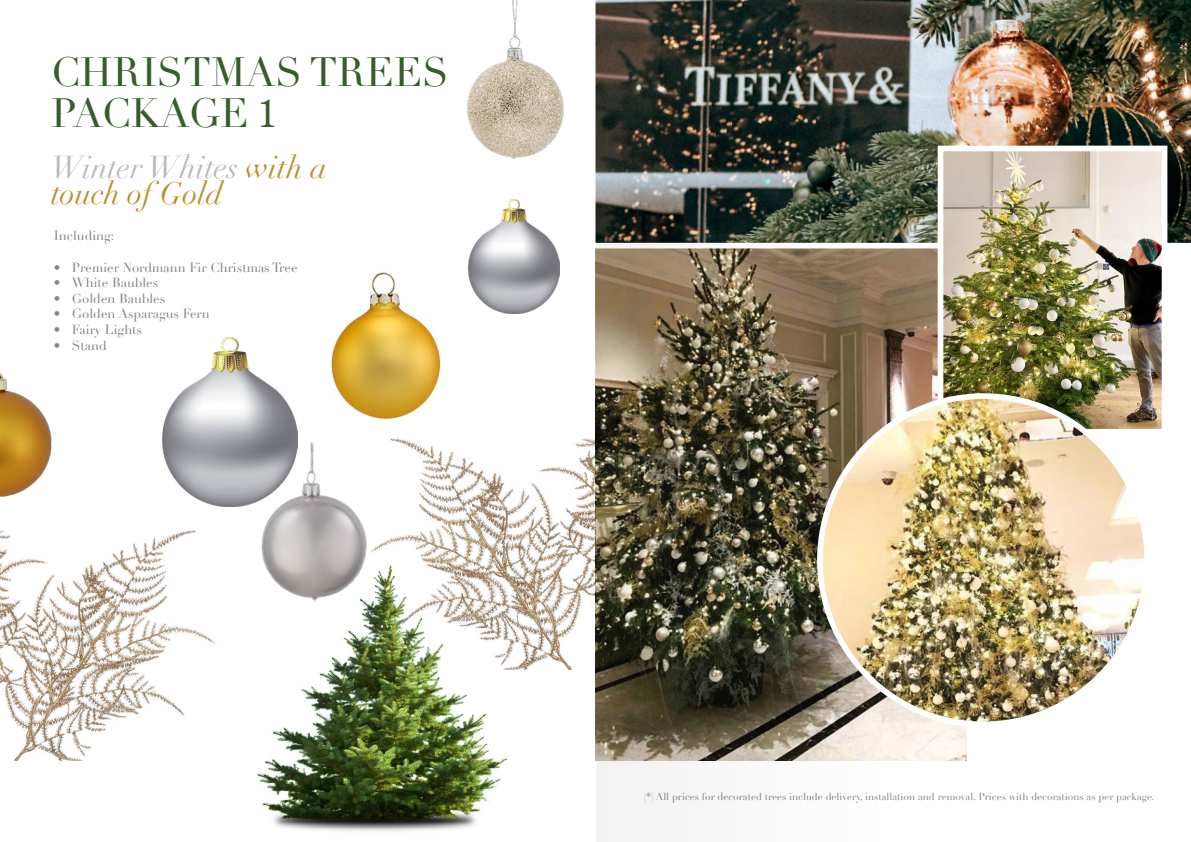
<style>
.page{position:relative;width:1191px;height:842px;background:#fff}
.page>*{position:absolute;margin:0;border:0;box-sizing:border-box;transform-origin:0 0}
.t1{font:40px/41px "Didot";color:#385c2c}
.t2{font:italic 31px/26px "Didot";color:#c08d2c}
.t3{font:13px "Didot";color:#838483}
.t4{font:10px "Didot";color:#838483}
.s1{font-family:"Marion"}
.s2{color:#bcb7b8}
</style>
<div class="page">
<img style="left:595px;top:248px;width:372px;height:512px">
<img style="left:595px;top:0;width:596px;height:248px">
<img style="left:257px;top:607px;width:250px;height:224px">
<img style="left:230px;top:442px;width:136px;height:164px">
<img style="left:468px;top:199px;width:91px;height:115px">
<img style="left:163px;top:337px;width:135px;height:169px">
<img style="left:0;top:373px;width:51px;height:120px">
<img style="left:331px;top:272px;width:110px;height:143px">
<img style="left:0;top:493px;width:221px;height:269px">
<img style="left:366px;top:402px;width:229px;height:304px">
<img style="left:467px;top:0;width:97px;height:159px">
<img style="left:597px;top:0;width:279px;height:842px">
<img style="left:944px;top:153px;width:216px;height:275px">
<div style="left:937px;top:146px;width:230px;height:289px;border:6px solid #fff"></div>
<img style="left:820px;top:396px;width:327px;height:328px">
<h1 class="t1" style="left:51px;top:53px;width:399px">CHRISTMAS TREES<br>PACKAGE <span class="s1">1</span></h1>
<h2 class="t2" style="left:51px;top:155px;width:277px"><span class="s2">Winter Whites</span> with a touch of Gold</h2>
<p class="t3" style="left:54px;top:228px;width:62px">Including:</p>
<p class="t3" style="left:54px;top:259px;width:245px">• Premier Nordmann Fir Christmas Tree</p>
<p class="t3" style="left:54px;top:275px;width:106px">• White Baubles</p>
<p class="t3" style="left:54px;top:291px;width:113px">• Golden Baubles</p>
<p class="t3" style="left:54px;top:306px;width:157px">• Golden Asparagus Fern</p>
<p class="t3" style="left:54px;top:322px;width:90px">• Fairy Lights</p>
<p class="t3" style="left:54px;top:337px;width:54px">• Stand</p>
<p class="t4" style="left:643px;top:790px;width:512px">(*) All prices for decorated trees include delivery, installation and removal. Prices with decorations as per package.</p>
</div>
